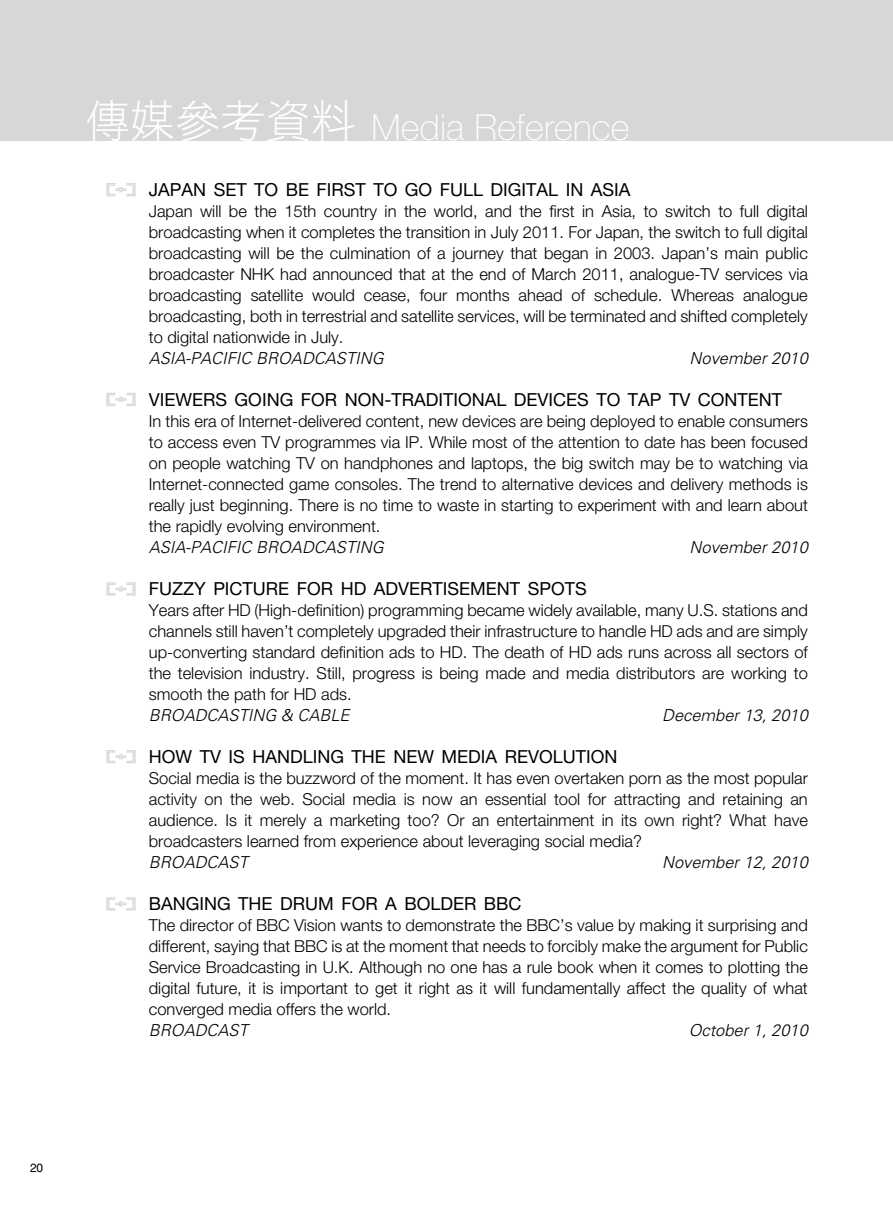
<style>
.page{position:relative;width:893px;height:1212px;background:#fff}
.page>*{position:absolute;margin:0;border:0;box-sizing:border-box;transform-origin:0 0}
.t1{font:100 36px "Helvetica Neue";letter-spacing:.005em;color:#fff}
.t2{font:18px "Helvetica Neue";color:#000}
.t3{font:300 16.5px/21px "Helvetica Neue";color:#000;text-align:justify}
.t4{font:italic 300 16.5px "Univers";color:#000}
.t5{font:12px "Helvetica";color:#000}
.s1{font-family:"DF Hei HK W3";font-weight:400;font-size:45px}
</style>
<div class="page">
<div style="left:0;top:0;width:893px;height:140px;background:#d6d7d7"></div>
<svg style="left:106px;top:183px;width:30px;height:13px"></svg>
<svg style="left:106px;top:393px;width:30px;height:13px"></svg>
<svg style="left:106px;top:582px;width:30px;height:14px"></svg>
<svg style="left:106px;top:750px;width:30px;height:13px"></svg>
<svg style="left:106px;top:897px;width:30px;height:13px"></svg>
<h1 class="t1" style="left:85px;top:107px;width:546px"><span class="s1">傳媒參考資料</span> Media Reference</h1>
<p class="t2" style="left:149px;top:179px;width:483px">JAPAN SET TO BE FIRST TO GO FULL DIGITAL IN ASIA</p>
<p class="t3" style="left:149px;top:200px;width:661px">Japan will be the 15th country in the world, and the first in Asia, to switch to full digital broadcasting when it completes the transition in July 2011. For Japan, the switch to full digital broadcasting will be the culmination of a journey that began in 2003. Japan’s main public broadcaster NHK had announced that at the end of March 2011, analogue-TV services via broadcasting satellite would cease, four months ahead of schedule. Whereas analogue broadcasting, both in terrestrial and satellite services, will be terminated and shifted completely to digital nationwide in July.</p>
<p class="t4" style="left:149px;top:348px;width:236px">ASIA-PACIFIC BROADCASTING</p>
<p class="t4" style="left:690px;top:348px;width:120px">November 2010</p>
<p class="t2" style="left:149px;top:389px;width:635px">VIEWERS GOING FOR NON-TRADITIONAL DEVICES TO TAP TV CONTENT</p>
<p class="t3" style="left:149px;top:410px;width:661px">In this era of Internet-delivered content, new devices are being deployed to enable consumers to access even TV programmes via IP. While most of the attention to date has been focused on people watching TV on handphones and laptops, the big switch may be to watching via Internet-connected game consoles. The trend to alternative devices and delivery methods is really just beginning. There is no time to waste in starting to experiment with and learn about the rapidly evolving environment.</p>
<p class="t4" style="left:149px;top:537px;width:236px">ASIA-PACIFIC BROADCASTING</p>
<p class="t4" style="left:690px;top:537px;width:120px">November 2010</p>
<p class="t2" style="left:149px;top:578px;width:439px">FUZZY PICTURE FOR HD ADVERTISEMENT SPOTS</p>
<p class="t3" style="left:149px;top:599px;width:661px">Years after HD (High-definition) programming became widely available, many U.S. stations and channels still haven’t completely upgraded their infrastructure to handle HD ads and are simply up-converting standard definition ads to HD. The death of HD ads runs across all sectors of the television industry. Still, progress is being made and media distributors are working to smooth the path for HD ads.</p>
<p class="t4" style="left:149px;top:705px;width:202px">BROADCASTING &amp; CABLE</p>
<p class="t4" style="left:662px;top:705px;width:147px">December 13, 2010</p>
<p class="t2" style="left:149px;top:746px;width:470px">HOW TV IS HANDLING THE NEW MEDIA REVOLUTION</p>
<p class="t3" style="left:149px;top:767px;width:661px">Social media is the buzzword of the moment. It has even overtaken porn as the most popular activity on the web. Social media is now an essential tool for attracting and retaining an audience. Is it merely a marketing too? Or an entertainment in its own right? What have broadcasters learned from experience about leveraging social media?</p>
<p class="t4" style="left:149px;top:852px;width:101px">BROADCAST</p>
<p class="t4" style="left:662px;top:852px;width:147px">November 12, 2010</p>
<p class="t2" style="left:149px;top:893px;width:374px">BANGING THE DRUM FOR A BOLDER BBC</p>
<p class="t3" style="left:149px;top:914px;width:661px">The director of BBC Vision wants to demonstrate the BBC’s value by making it surprising and different, saying that BBC is at the moment that needs to forcibly make the argument for Public Service Broadcasting in U.K. Although no one has a rule book when it comes to plotting the digital future, it is important to get it right as it will fundamentally affect the quality of what converged media offers the world.</p>
<p class="t4" style="left:149px;top:1020px;width:101px">BROADCAST</p>
<p class="t4" style="left:689px;top:1020px;width:121px">October 1, 2010</p>
<p class="t5" style="left:30px;top:1161px;width:14px">20</p>
</div>
